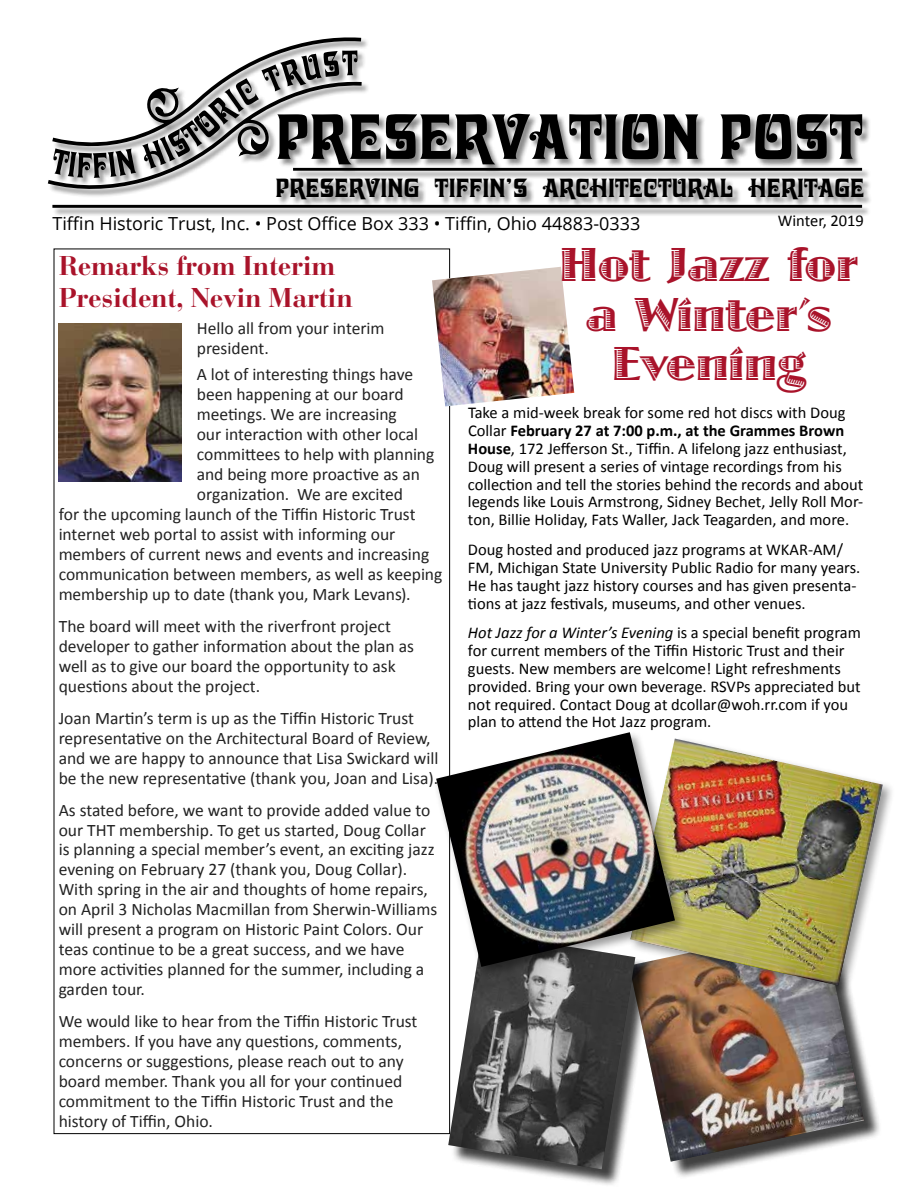
<style>
.page{position:relative;width:918px;height:1188px;background:#fff}
.page>*{position:absolute;margin:0;border:0;box-sizing:border-box;transform-origin:0 0}
.t1{font:63px "Davida Bold BT";color:#000}
.t2{font:49.5px/49.5px "Jazz Plain";letter-spacing:-.01em;color:#a9132a;text-align:center}
.t3{font:700 27px/32.4px "Bauer Bodoni";letter-spacing:-.01em;color:#a9132a}
.t4{font:25.95px "Davida Bold BT";color:#000}
.t5{font:18px "Open Sans";color:#000}
.t6{font:17.55px/20px "Calibri";color:#222}
.t7{font:16.5px/17.9px "Calibri";color:#000}
.s1{font-weight:700}
.s2{font-style:italic}
</style>
<div class="page">
<img style="left:59px;top:324px;width:122px;height:157px">
<img style="left:432px;top:267px;width:142px;height:139px">
<div style="left:48px;top:37px;width:824px;height:180px;background:#000;opacity:.46"></div>
<hr style="left:293px;top:168px;width:569px;height:3px;background:#000">
<hr style="left:52px;top:205px;width:810px;height:3px;background:#000">
<svg style="left:47px;top:37px;width:316px;height:154px"></svg>
<div style="left:632px;top:927px;width:250px;height:252px;background:#000;opacity:.75"></div>
<img style="left:654px;top:998px;width:210px;height:164px">
<div style="left:451px;top:936px;width:203px;height:251px;background:#000;opacity:.75"></div>
<img style="left:448px;top:979px;width:187px;height:190px">
<div style="left:627px;top:736px;width:268px;height:262px;background:#000;opacity:.39"></div>
<img style="left:630px;top:739px;width:253px;height:246px">
<div style="left:434px;top:730px;width:253px;height:249px;background:#000;opacity:.39"></div>
<img style="left:436px;top:732px;width:239px;height:235px">
<h1 class="t1" style="left:276px;top:98px;width:589px">PRESERVATION POST</h1>
<h3 class="t4" style="left:276px;top:172px;width:590px">PRESERVING TIFFIN’S ARCHITECTURAL HERITAGE</h3>
<p class="t5" style="left:52px;top:211px;width:589px">Tiffin Historic Trust, Inc. • Post Office Box 333 • Tiffin, Ohio 44883-0333</p>
<p class="t7" style="left:778px;top:212px;width:88px">Winter, 2019</p>
<h2 class="t2" style="left:560px;top:240px;width:300px">Hot Jazz for a Winter’s<br>Evening</h2>
<p class="t7" style="left:468px;top:404px;width:397px">Take a mid-week break for some red hot discs with Doug Collar <span class="s1">February 27 at 7:00 p.m., at the Grammes Brown House</span>, 172 Jefferson St., Tiffin. A lifelong jazz enthusiast, Doug will present a series of vintage recordings from his collection and tell the stories behind the records and about legends like Louis Armstrong, Sidney Bechet, Jelly Roll Mor&shy;ton, Billie Holiday, Fats Waller, Jack Teagarden, and more.</p>
<p class="t7" style="left:468px;top:541px;width:394px">Doug hosted and produced jazz programs at WKAR-AM/ FM, Michigan State University Public Radio for many years.<br>He has taught jazz history courses and has given presenta&shy;tions at jazz festivals, museums, and other venues.</p>
<p class="t7" style="left:468px;top:624px;width:394px"><span class="s2">Hot Jazz for a Winter’s Evening</span> is a special benefit program for current members of the Tiffin Historic Trust and their guests. New members are welcome! Light refreshments provided. Bring your own beverage. RSVPs appreciated but not required. Contact Doug at dcollar@woh.rr.com if you plan to attend the Hot Jazz program.</p>
<h3 class="t3" style="left:59px;top:249px;width:296px">Remarks from Interim<br>President, Nevin Martin</h3>
<p class="t6" style="left:197px;top:318px;width:189px">Hello all from your interim president.</p>
<p class="t6" style="left:197px;top:365px;width:218px">A lot of interesting things have</p>
<p class="t6" style="left:197px;top:385px;width:209px">been happening at our board</p>
<p class="t6" style="left:197px;top:405px;width:202px">meetings. We are increasing</p>
<p class="t6" style="left:197px;top:425px;width:223px">our interaction with other local</p>
<p class="t6" style="left:197px;top:445px;width:239px">committees to help with planning</p>
<p class="t6" style="left:197px;top:465px;width:225px">and being more proactive as an</p>
<p class="t6" style="left:197px;top:484px;width:208px">organization. We are excited</p>
<p class="t6" style="left:59px;top:504px;width:358px">for the upcoming launch of the Tiffin Historic Trust</p>
<p class="t6" style="left:59px;top:524px;width:338px">internet web portal to assist with informing our</p>
<p class="t6" style="left:59px;top:544px;width:372px">members of current news and events and increasing</p>
<p class="t6" style="left:59px;top:564px;width:385px">communication between members, as well as keeping</p>
<p class="t6" style="left:59px;top:584px;width:353px">membership up to date (thank you, Mark Levans).</p>
<p class="t6" style="left:59px;top:616px;width:357px">The board will meet with the riverfront project developer to gather information about the plan as well as to give our board the opportunity to ask questions about the project.</p>
<p class="t6" style="left:59px;top:708px;width:381px">Joan Martin’s term is up as the Tiffin Historic Trust representative on the Architectural Board of Review, and we are happy to announce that Lisa Swickard will be the new representative (thank you, Joan and Lisa).</p>
<p class="t6" style="left:59px;top:800px;width:380px">As stated before, we want to provide added value to our THT membership. To get us started, Doug Collar is planning a special member’s event, an exciting jazz evening on February 27 (thank you, Doug Collar).<br>With spring in the air and thoughts of home repairs, on April 3 Nicholas Macmillan from Sherwin-Williams will present a program on Historic Paint Colors. Our teas continue to be a great success, and we have more activities planned for the summer, including a garden tour.</p>
<p class="t6" style="left:59px;top:1011px;width:360px">We would like to hear from the Tiffin Historic Trust members. If you have any questions, comments, concerns or suggestions, please reach out to any board member. Thank you all for your continued commitment to the Tiffin Historic Trust and the history of Tiffin, Ohio.</p>
</div>
